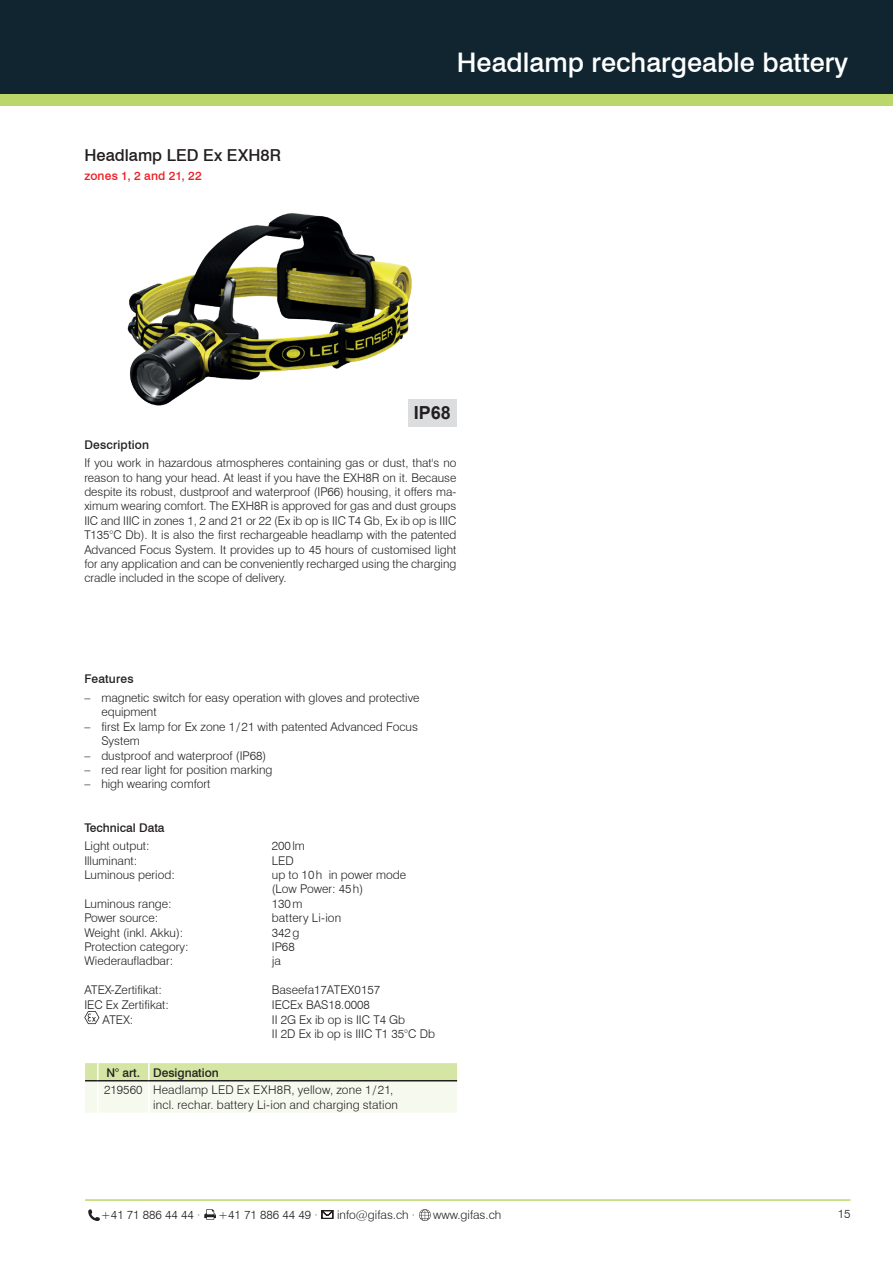
<style>
.page{position:relative;width:893px;height:1263px;background:#fff}
.page>*{position:absolute;margin:0;border:0;box-sizing:border-box;transform-origin:0 0}
.t1{font:500 27px "Swiss 721 BT";color:#fff}
.t2{font:700 18px "Arial";color:#231f20}
.t3{font:500 16.5px "Swiss 721 BT";letter-spacing:.005em;color:#231f20}
.t4{font:300 12px/14.4px "Swiss 721 BT";color:#231f20}
.t5{font:500 12px "Swiss 721 BT";color:#231f20}
.t6{font:500 12px "Swiss 721 BT";letter-spacing:.015em;color:#ee1d23}
</style>
<div class="page">
<div style="left:0;top:85px;width:893px;height:21px;background:#bbd76a"></div>
<div style="left:0;top:0;width:893px;height:94px;background:#112530"></div>
<hr style="left:85px;top:1199px;width:765px;height:2px;background:#bbd76a">
<svg style="left:88px;top:1209px;width:12px;height:12px"></svg>
<svg style="left:204px;top:1209px;width:12px;height:11px"></svg>
<svg style="left:322px;top:1210px;width:11px;height:9px"></svg>
<svg style="left:419px;top:1209px;width:12px;height:12px"></svg>
<div style="left:408px;top:399px;width:48px;height:28px;background:#dcdddf"></div>
<img style="left:127px;top:213px;width:285px;height:193px">
<svg style="left:84px;top:1011px;width:15px;height:13px"></svg>
<svg style="left:85px;top:1063px;width:372px;height:50px;background:#e5edcf"></svg>
<hr style="left:98px;top:1080px;width:51px;height:1px;background:#231f20">
<h3 class="t3" style="left:84px;top:146px;width:198px">Headlamp LED Ex EXH8R</h3>
<p class="t6" style="left:84px;top:168px;width:119px">zones 1, 2 and 21, 22</p>
<h1 class="t1" style="left:457px;top:46px;width:393px">Headlamp rechargeable battery</h1>
<h2 class="t2" style="left:414px;top:400px;width:39px">IP68</h2>
<p class="t5" style="left:84px;top:437px;width:66px">Description</p>
<p class="t4" style="left:84px;top:456px;width:374px;text-align:justify">If you work in hazardous atmospheres containing gas or dust, that's no reason to hang your head. At least if you have the EXH8R on it. Because despite its robust, dustproof and waterproof (IP66) housing, it offers ma&shy;ximum wearing comfort. The EXH8R is approved for gas and dust groups IIC and IIIC in zones 1, 2 and 21 or 22 (Ex ib op is IIC T4 Gb, Ex ib op is IIIC T135°C Db). It is also the first rechargeable headlamp with the patented Advanced Focus System. It provides up to 45 hours of customised light for any application and can be conveniently recharged using the charging cradle included in the scope of delivery.</p>
<p class="t5" style="left:84px;top:672px;width:51px">Features</p>
<p class="t4" style="left:101px;top:690px;width:320px;text-indent:-17px">– magnetic switch for easy operation with gloves and protective equipment</p>
<p class="t4" style="left:101px;top:719px;width:318px;text-indent:-17px">– first Ex lamp for Ex zone 1/21 with patented Advanced Focus<br>System</p>
<p class="t4" style="left:84px;top:748px;width:183px">– dustproof and waterproof (IP68)</p>
<p class="t4" style="left:84px;top:762px;width:190px">– red rear light for position marking</p>
<p class="t4" style="left:84px;top:777px;width:128px">– high wearing comfort</p>
<p class="t5" style="left:84px;top:820px;width:82px">Technical Data</p>
<p class="t4" style="left:84px;top:839px;width:67px">Light output:</p>
<p class="t4" style="left:272px;top:839px;width:35px">200lm</p>
<p class="t4" style="left:84px;top:853px;width:54px">Illuminant:</p>
<p class="t4" style="left:272px;top:853px;width:23px">LED</p>
<p class="t4" style="left:84px;top:867px;width:92px">Luminous period:</p>
<p class="t4" style="left:272px;top:867px;width:136px">up to 10h in power mode (Low Power: 45h)</p>
<p class="t4" style="left:84px;top:896px;width:89px">Luminous range:</p>
<p class="t4" style="left:272px;top:896px;width:32px">130m</p>
<p class="t4" style="left:84px;top:911px;width:75px">Power source:</p>
<p class="t4" style="left:272px;top:911px;width:71px">battery Li-ion</p>
<p class="t4" style="left:84px;top:925px;width:100px">Weight (inkl. Akku):</p>
<p class="t4" style="left:272px;top:925px;width:29px">342g</p>
<p class="t4" style="left:84px;top:939px;width:106px">Protection category:</p>
<p class="t4" style="left:272px;top:939px;width:24px">IP68</p>
<p class="t4" style="left:84px;top:954px;width:90px">Wiederaufladbar:</p>
<p class="t4" style="left:272px;top:954px;width:11px">ja</p>
<p class="t4" style="left:84px;top:983px;width:79px">ATEX-Zertifikat:</p>
<p class="t4" style="left:272px;top:983px;width:110px">Baseefa17ATEX0157</p>
<p class="t4" style="left:84px;top:997px;width:86px">IEC Ex Zertifikat:</p>
<p class="t4" style="left:272px;top:997px;width:100px">IECEx BAS18.0008</p>
<p class="t4" style="left:103px;top:1012px;width:32px">ATEX:</p>
<p class="t4" style="left:272px;top:1012px;width:165px">II 2G Ex ib op is IIC T4 Gb<br>II 2D Ex ib op is IIIC T1 35°C Db</p>
<p class="t5" style="left:106px;top:1065px;width:114px">N° art. Designation</p>
<p class="t4" style="left:153px;top:1082px;width:246px;text-indent:-49px">219560 Headlamp LED Ex EXH8R, yellow, zone 1/21, incl. rechar. battery Li-ion and charging station</p>
<p class="t4" style="left:101px;top:1207px;width:101px">+41 71 886 44 44 ·</p>
<p class="t4" style="left:218px;top:1207px;width:101px">+41 71 886 44 49 ·</p>
<p class="t4" style="left:337px;top:1207px;width:80px">info@gifas.ch ·</p>
<p class="t4" style="left:433px;top:1207px;width:70px">www.gifas.ch</p>
<p class="t4" style="left:838px;top:1207px;width:14px">15</p>
</div>
